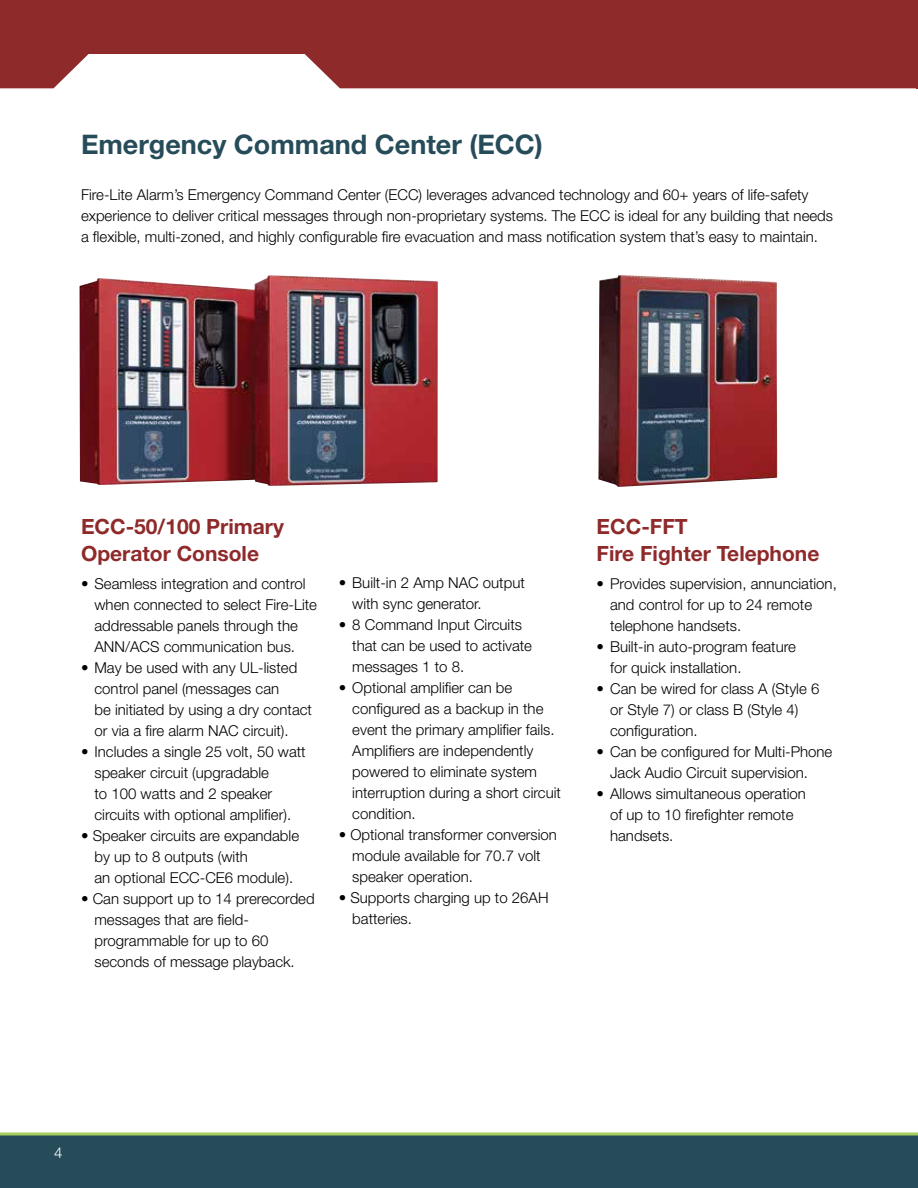
<style>
.page{position:relative;width:918px;height:1188px;background:#fff}
.page>*{position:absolute;margin:0;border:0;box-sizing:border-box;transform-origin:0 0}
.t1{font:700 27px "Helvetica Neue LT Std";color:#264c5a}
.t2{font:700 21px/27px "Helvetica Neue LT Std";color:#8f2a2b}
.t3{font:300 15px/21px "Helvetica Neue LT Std";color:#000}
.t4{font:300 15px "Helvetica Neue LT Std";color:#fff}
</style>
<div class="page">
<div style="left:0;top:1134px;width:918px;height:54px;background:#264c5a"></div>
<svg style="left:0;top:1132px;width:918px;height:4px;background:#9fc472"></svg>
<svg style="left:0;top:0;width:916px;height:88px;background:#9a4041"></svg>
<hr style="left:916px;top:0;width:2px;height:88px;background:#8f2a2b">
<img style="left:80px;top:275px;width:358px;height:211px">
<img style="left:598px;top:275px;width:179px;height:212px">
<h1 class="t1" style="left:81px;top:128px;width:463px">Emergency Command Center (ECC)</h1>
<p class="t3" style="left:81px;top:184px;width:754px">Fire-Lite Alarm’s Emergency Command Center (ECC) leverages advanced technology and 60+ years of life-safety experience to deliver critical messages through non-proprietary systems. The ECC is ideal for any building that needs a flexible, multi-zoned, and highly configurable fire evacuation and mass notification system that’s easy to maintain.</p>
<h2 class="t2" style="left:81px;top:513px;width:205px">ECC-50/100 Primary<br>Operator Console</h2>
<p class="t3" style="left:94px;top:573px;width:224px;text-indent:-14px">• Seamless integration and control when connected to select Fire-Lite addressable panels through the<br>ANN/ACS communication bus.</p>
<p class="t3" style="left:94px;top:657px;width:219px;text-indent:-14px">• May be used with any UL-listed control panel (messages can<br>be initiated by using a dry contact or via a fire alarm NAC circuit).</p>
<p class="t3" style="left:94px;top:741px;width:213px;text-indent:-14px">• Includes a single 25 volt, 50 watt speaker circuit (upgradable<br>to 100 watts and 2 speaker circuits with optional amplifier).</p>
<p class="t3" style="left:94px;top:825px;width:206px;text-indent:-14px">• Speaker circuits are expandable by up to 8 outputs (with<br>an optional ECC-CE6 module).</p>
<p class="t3" style="left:94px;top:888px;width:222px;text-indent:-14px">• Can support up to 14 prerecorded messages that are field&shy;programmable for up to 60 seconds of message playback.</p>
<p class="t3" style="left:352px;top:572px;width:174px;text-indent:-13px">• Built-in 2 Amp NAC output with sync generator.</p>
<p class="t3" style="left:352px;top:614px;width:181px;text-indent:-13px">• 8 Command Input Circuits that can be used to activate messages 1 to 8.</p>
<p class="t3" style="left:352px;top:677px;width:210px;text-indent:-13px">• Optional amplifier can be configured as a backup in the event the primary amplifier fails.<br>Amplifiers are independently powered to eliminate system interruption during a short circuit condition.</p>
<p class="t3" style="left:352px;top:824px;width:206px;text-indent:-13px">• Optional transformer conversion module available for 70.7 volt speaker operation.</p>
<p class="t3" style="left:352px;top:887px;width:198px;text-indent:-13px">• Supports charging up to 26AH batteries.</p>
<h2 class="t2" style="left:597px;top:513px;width:224px">ECC-FFT<br>Fire Fighter Telephone</h2>
<p class="t3" style="left:610px;top:573px;width:228px;text-indent:-14px">• Provides supervision, annunciation, and control for up to 24 remote telephone handsets.</p>
<p class="t3" style="left:610px;top:636px;width:187px;text-indent:-14px">• Built-in auto-program feature for quick installation.</p>
<p class="t3" style="left:610px;top:678px;width:211px;text-indent:-14px">• Can be wired for class A (Style 6 or Style 7) or class B (Style 4) configuration.</p>
<p class="t3" style="left:610px;top:741px;width:224px;text-indent:-14px">• Can be configured for Multi-Phone<br>Jack Audio Circuit supervision.</p>
<p class="t3" style="left:610px;top:783px;width:197px;text-indent:-14px">• Allows simultaneous operation of up to 10 firefighter remote handsets.</p>
<p class="t4" style="left:54px;top:1144px;width:10px">4</p>
</div>
